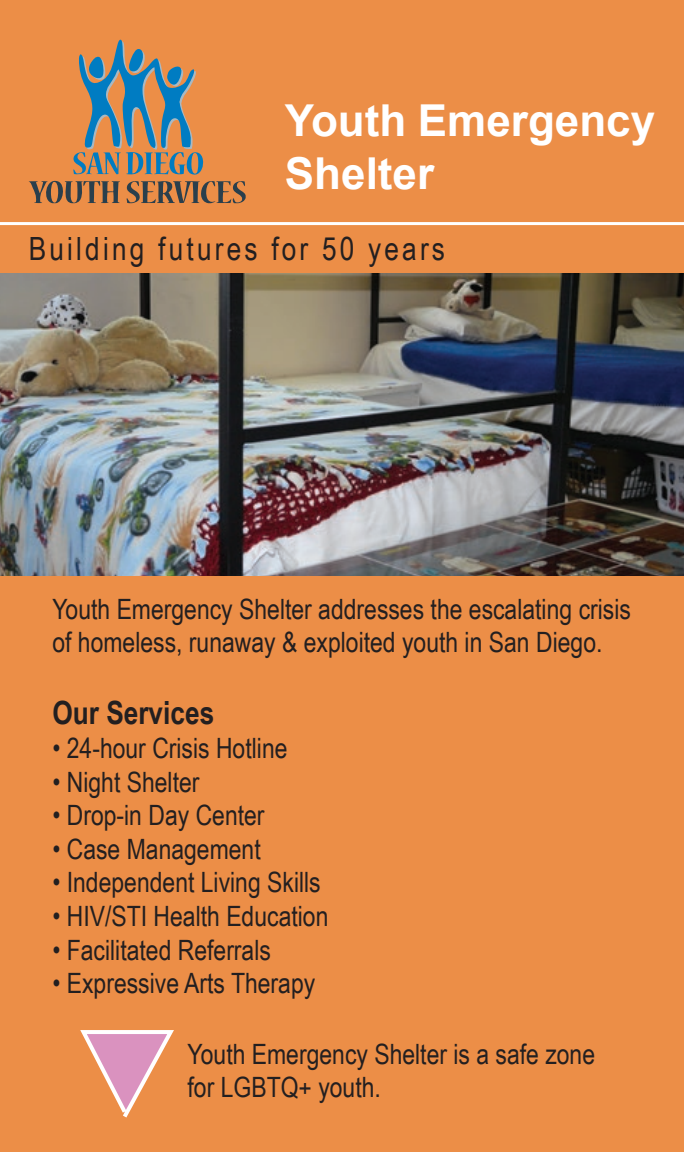
<style>
.page{position:relative;width:684px;height:1152px;background:#ec8e47}
.page>*{position:absolute;margin:0;border:0;box-sizing:border-box;transform-origin:0 0}
.t1{font:700 44px/52.8px "Arial";color:#fff}
.t2{font:32px "Arial Narrow";letter-spacing:.1em;color:#231f20}
.t3{font:700 32px "Arial Narrow";color:#231f20}
.t4{font:28px/33.6px "Arial Narrow";color:#231f20}
</style>
<div class="page">
<svg style="left:0;top:222px;width:684px;height:52px"></svg>
<img style="left:0;top:274px;width:684px;height:302px">
<svg style="left:80px;top:1030px;width:94px;height:88px"></svg>
<svg style="left:29px;top:39px;width:217px;height:165px"></svg>
<p class="t1" style="left:285px;top:95px;width:372px">Youth Emergency<br>Shelter</p>
<p class="t2" style="left:29px;top:225px;width:418px">Building futures for 50 years</p>
<p class="t4" style="left:52px;top:591px;width:580px">Youth Emergency Shelter addresses the escalating crisis of homeless, runaway &amp; exploited youth in San Diego.</p>
<p class="t3" style="left:52px;top:689px;width:163px">Our Services</p>
<p class="t4" style="left:52px;top:730px;width:237px">• 24-hour Crisis Hotline</p>
<p class="t4" style="left:52px;top:764px;width:149px">• Night Shelter</p>
<p class="t4" style="left:52px;top:798px;width:214px">• Drop-in Day Center</p>
<p class="t4" style="left:52px;top:831px;width:210px">• Case Management</p>
<p class="t4" style="left:52px;top:865px;width:270px">• Independent Living Skills</p>
<p class="t4" style="left:52px;top:898px;width:278px">• HIV/STI Health Education</p>
<p class="t4" style="left:52px;top:932px;width:220px">• Facilitated Referrals</p>
<p class="t4" style="left:52px;top:966px;width:264px">• Expressive Arts Therapy</p>
<p class="t4" style="left:188px;top:1036px;width:409px">Youth Emergency Shelter is a safe zone for LGBTQ+ youth.</p>
</div>
